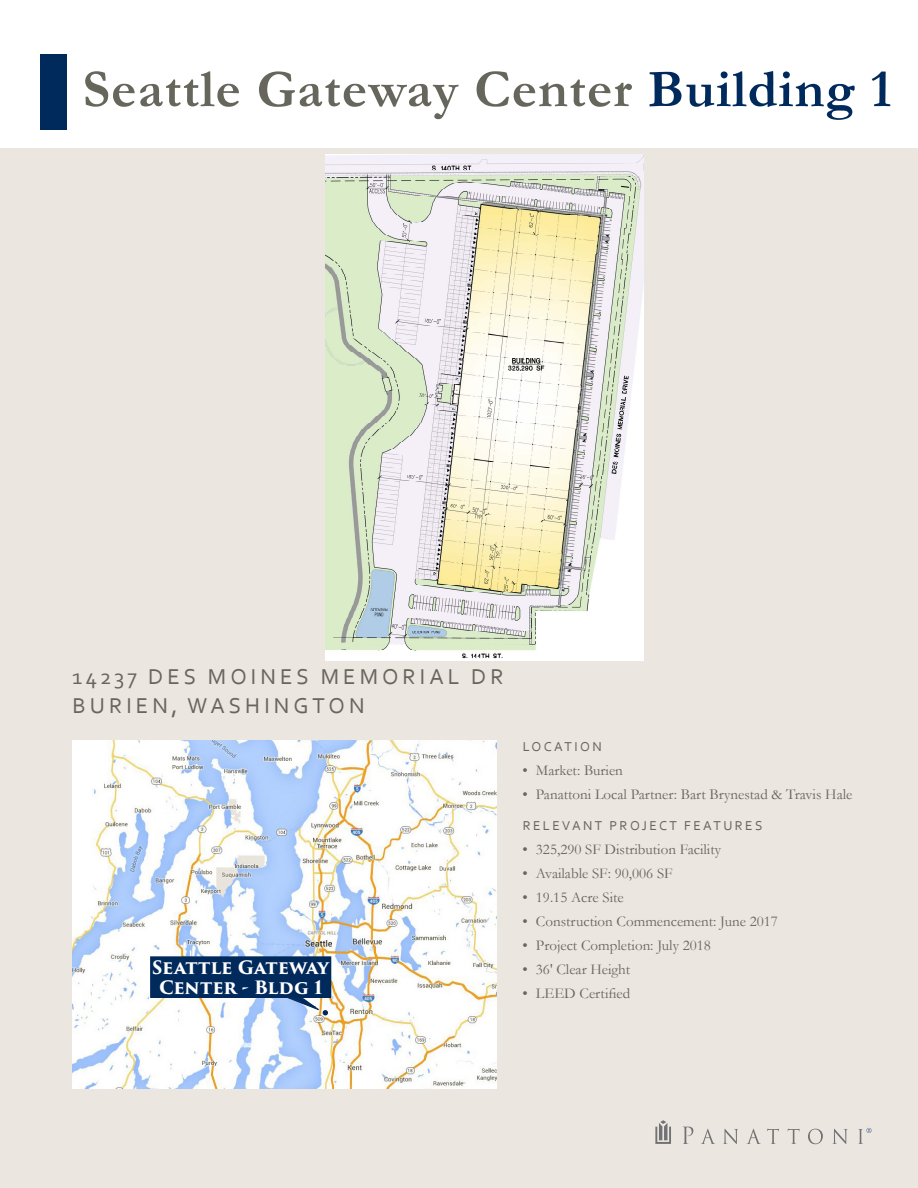
<style>
.page{position:relative;width:918px;height:1188px;background:#fff}
.page>*{position:absolute;margin:0;border:0;box-sizing:border-box;transform-origin:0 0}
.t1{font:700 54px "Garamond";letter-spacing:.02em;color:#66665c}
.t2{font:22.5px/28.5px "Corbel";letter-spacing:.18em;color:#66665c}
.t3{font:700 18px/19.5px "Trajan Pro 3";letter-spacing:-.01em;color:#fff;text-align:center}
.t4{font:15px "Garamond";color:#66665c}
.t5{font:13.5px "Corbel";letter-spacing:.18em;color:#66665c}
.s1{color:#00295c}
</style>
<div class="page">
<div style="left:0;top:148px;width:918px;height:1040px;background:#ebe6df"></div>
<div style="left:40px;top:54px;width:28px;height:76px;background:#00295c"></div>
<img style="left:72px;top:741px;width:425px;height:348px">
<svg style="left:284px;top:998px;width:44px;height:17px"></svg>
<div style="left:151px;top:957px;width:180px;height:40px;background:#00295c"></div>
<div style="left:150px;top:956px;width:181px;height:42px;border:2px solid #00295c"></div>
<img style="left:325px;top:154px;width:318px;height:506px">
<svg style="left:683px;top:1127px;width:10px;height:17px"></svg>
<svg style="left:701px;top:1129px;width:14px;height:15px"></svg>
<svg style="left:723px;top:1129px;width:15px;height:15px"></svg>
<svg style="left:746px;top:1129px;width:15px;height:15px"></svg>
<svg style="left:767px;top:1129px;width:12px;height:15px"></svg>
<svg style="left:787px;top:1129px;width:12px;height:15px"></svg>
<svg style="left:808px;top:1129px;width:15px;height:15px"></svg>
<svg style="left:832px;top:1129px;width:16px;height:15px"></svg>
<svg style="left:655px;top:1120px;width:16px;height:24px"></svg>
<svg style="left:858px;top:1128px;width:13px;height:16px"></svg>
<p class="t1" style="left:83px;top:53px;width:811px">Seattle Gateway Center <span class="s1">Building 1</span></p>
<p class="t2" style="left:72px;top:662px;width:433px">14237 DES MOINES MEMORIAL DR<br>BURIEN, WASHINGTON</p>
<p class="t3" style="left:152px;top:958px;width:178px">Seattle Gateway<br>Center - Bldg 1</p>
<p class="t5" style="left:523px;top:738px;width:81px">LOCATION</p>
<p class="t4" style="left:522px;top:760px;width:102px">• Market: Burien</p>
<p class="t4" style="left:522px;top:784px;width:332px">• Panattoni Local Partner: Bart Brynestad &amp; Travis Hale</p>
<p class="t5" style="left:523px;top:818px;width:241px">RELEVANT PROJECT FEATURES</p>
<p class="t4" style="left:522px;top:840px;width:200px">• 325,290 SF Distribution Facility</p>
<p class="t4" style="left:522px;top:864px;width:152px">• Available SF: 90,006 SF</p>
<p class="t4" style="left:522px;top:888px;width:103px">• 19.15 Acre Site</p>
<p class="t4" style="left:522px;top:912px;width:257px">• Construction Commencement: June 2017</p>
<p class="t4" style="left:522px;top:936px;width:190px">• Project Completion: July 2018</p>
<p class="t4" style="left:522px;top:960px;width:109px">• 36' Clear Height</p>
<p class="t4" style="left:522px;top:984px;width:109px">• LEED Certified</p>
</div>
